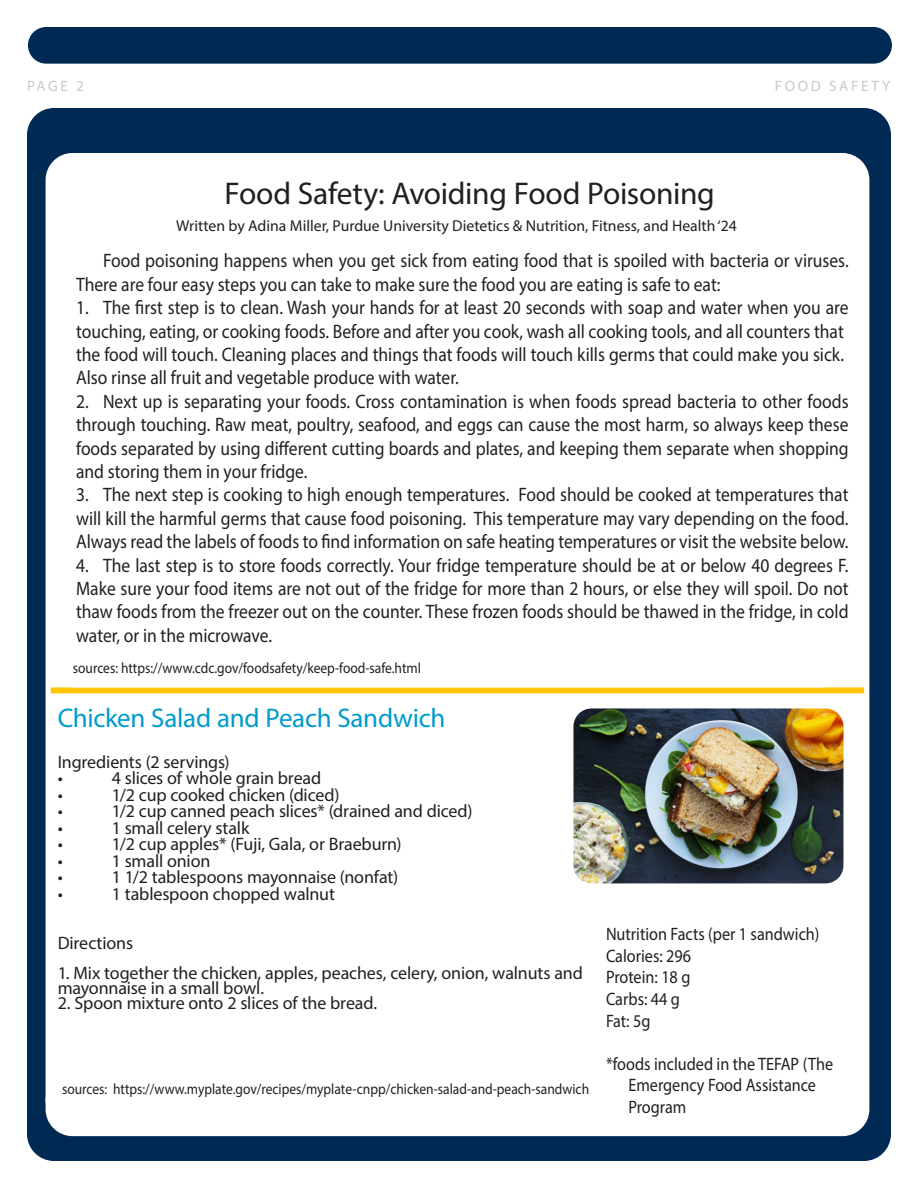
<style>
.page{position:relative;width:918px;height:1188px;background:#fff}
.page>*{position:absolute;margin:0;border:0;box-sizing:border-box;transform-origin:0 0}
.t1{font:31.5px "Myriad Pro";letter-spacing:-.01em;color:#231f20}
.t2{font:27px "Myriad Pro";letter-spacing:-.01em;color:#009bce}
.t3{font:19.5px/23.4px "Myriad Pro";color:#231f20;text-align:justify;scale:.9 1}
.t4{font:18px/15px "Myriad Pro";letter-spacing:-.005em;color:#231f20}
.t5{font:18px/21.6px "Myriad Pro";letter-spacing:-.005em;color:#231f20;scale:.9 1}
.t6{font:15.75px "Myriad Pro";color:#231f20}
.t7{font:15px "Myriad Pro";color:#231f20;scale:.9 1}
.t8{font:15px "Myriad Pro";letter-spacing:.18em;color:#c7c8ca}
</style>
<div class="page">
<div style="left:27px;top:108px;width:864px;height:1053px;background:#002953;border-radius:27px"></div>
<div style="left:28px;top:27px;width:864px;height:37px;background:#002953;border-radius:18px"></div>
<div style="left:46px;top:153px;width:823px;height:983px;background:#fff;border-radius:27px"></div>
<div style="left:51px;top:687px;width:813px;height:6px;background:#ffc500"></div>
<img style="left:573px;top:708px;width:270px;height:175px">
<p class="t8" style="left:27px;top:77px;width:58px">PAGE 2</p>
<p class="t8" style="left:775px;top:77px;width:117px">FOOD SAFETY</p>
<p class="t1" style="left:224px;top:174px;width:492px">Food Safety: Avoiding Food Poisoning</p>
<p class="t6" style="left:176px;top:216px;width:562px">Written by Adina Miller, Purdue University Dietetics &amp; Nutrition, Fitness, and Health ‘24</p>
<p class="t3" style="left:76px;top:249px;width:860px;text-indent:27px">Food poisoning happens when you get sick from eating food that is spoiled with bacteria or viruses.<br>There are four easy steps you can take to make sure the food you are eating is safe to eat:</p>
<p class="t3" style="left:76px;top:296px;width:860px;text-align:left">1. The first step is to clean. Wash your hands for at least 20 seconds with soap and water when you are touching, eating, or cooking foods. Before and after you cook, wash all cooking tools, and all counters that the food will touch. Cleaning places and things that foods will touch kills germs that could make you sick.<br>Also rinse all fruit and vegetable produce with water.</p>
<p class="t3" style="left:76px;top:389px;width:860px">2. Next up is separating your foods. Cross contamination is when foods spread bacteria to other foods through touching. Raw meat, poultry, seafood, and eggs can cause the most harm, so always keep these foods separated by using different cutting boards and plates, and keeping them separate when shopping and storing them in your fridge.</p>
<p class="t3" style="left:76px;top:483px;width:860px">3. The next step is cooking to high enough temperatures. Food should be cooked at temperatures that will kill the harmful germs that cause food poisoning. This temperature may vary depending on the food.<br>Always read the labels of foods to find information on safe heating temperatures or visit the website below.</p>
<p class="t3" style="left:76px;top:553px;width:860px">4. The last step is to store foods correctly. Your fridge temperature should be at or below 40 degrees F.<br>Make sure your food items are not out of the fridge for more than 2 hours, or else they will spoil. Do not thaw foods from the freezer out on the counter. These frozen foods should be thawed in the fridge, in cold water, or in the microwave.</p>
<p class="t7" style="left:73px;top:659px;width:388px">sources: https://www.cdc.gov/foodsafety/keep-food-safe.html</p>
<p class="t2" style="left:58px;top:702px;width:389px">Chicken Salad and Peach Sandwich</p>
<p class="t4" style="left:58px;top:754px;width:173px">Ingredients (2 servings)</p>
<p class="t4" style="left:58px;top:771px;width:7px">•</p>
<p class="t4" style="left:112px;top:771px;width:211px">4 slices of whole grain bread</p>
<p class="t4" style="left:58px;top:787px;width:7px">•</p>
<p class="t4" style="left:112px;top:787px;width:229px">1/2 cup cooked chicken (diced)</p>
<p class="t4" style="left:58px;top:804px;width:7px">•</p>
<p class="t4" style="left:112px;top:804px;width:362px">1/2 cup canned peach slices* (drained and diced)</p>
<p class="t4" style="left:58px;top:820px;width:7px">•</p>
<p class="t4" style="left:112px;top:820px;width:139px">1 small celery stalk</p>
<p class="t4" style="left:58px;top:837px;width:7px">•</p>
<p class="t4" style="left:112px;top:837px;width:291px">1/2 cup apples* (Fuji, Gala, or Braeburn)</p>
<p class="t4" style="left:58px;top:853px;width:7px">•</p>
<p class="t4" style="left:112px;top:853px;width:100px">1 small onion</p>
<p class="t4" style="left:58px;top:870px;width:7px">•</p>
<p class="t4" style="left:112px;top:870px;width:288px">1 1/2 tablespoons mayonnaise (nonfat)</p>
<p class="t4" style="left:58px;top:886px;width:7px">•</p>
<p class="t4" style="left:112px;top:886px;width:225px">1 tablespoon chopped walnut</p>
<p class="t4" style="left:58px;top:936px;width:77px">Directions</p>
<p class="t4" style="left:58px;top:966px;width:527px">1. Mix together the chicken, apples, peaches, celery, onion, walnuts and mayonnaise in a small bowl.</p>
<p class="t4" style="left:58px;top:996px;width:321px">2. Spoon mixture onto 2 slices of the bread.</p>
<p class="t7" style="left:62px;top:1080px;width:587px">sources: https://www.myplate.gov/recipes/myplate-cnpp/chicken-salad-and-peach-sandwich</p>
<p class="t5" style="left:606px;top:923px;width:239px">Nutrition Facts (per 1 sandwich)</p>
<p class="t5" style="left:606px;top:945px;width:96px">Calories: 296</p>
<p class="t5" style="left:606px;top:966px;width:95px">Protein: 18 g</p>
<p class="t5" style="left:606px;top:988px;width:84px">Carbs: 44 g</p>
<p class="t5" style="left:606px;top:1009px;width:51px">Fat: 5g</p>
<p class="t5" style="left:628px;top:1053px;width:229px;text-indent:-22px">*foods included in the TEFAP (The<br>Emergency Food Assistance<br>Program</p>
</div>
